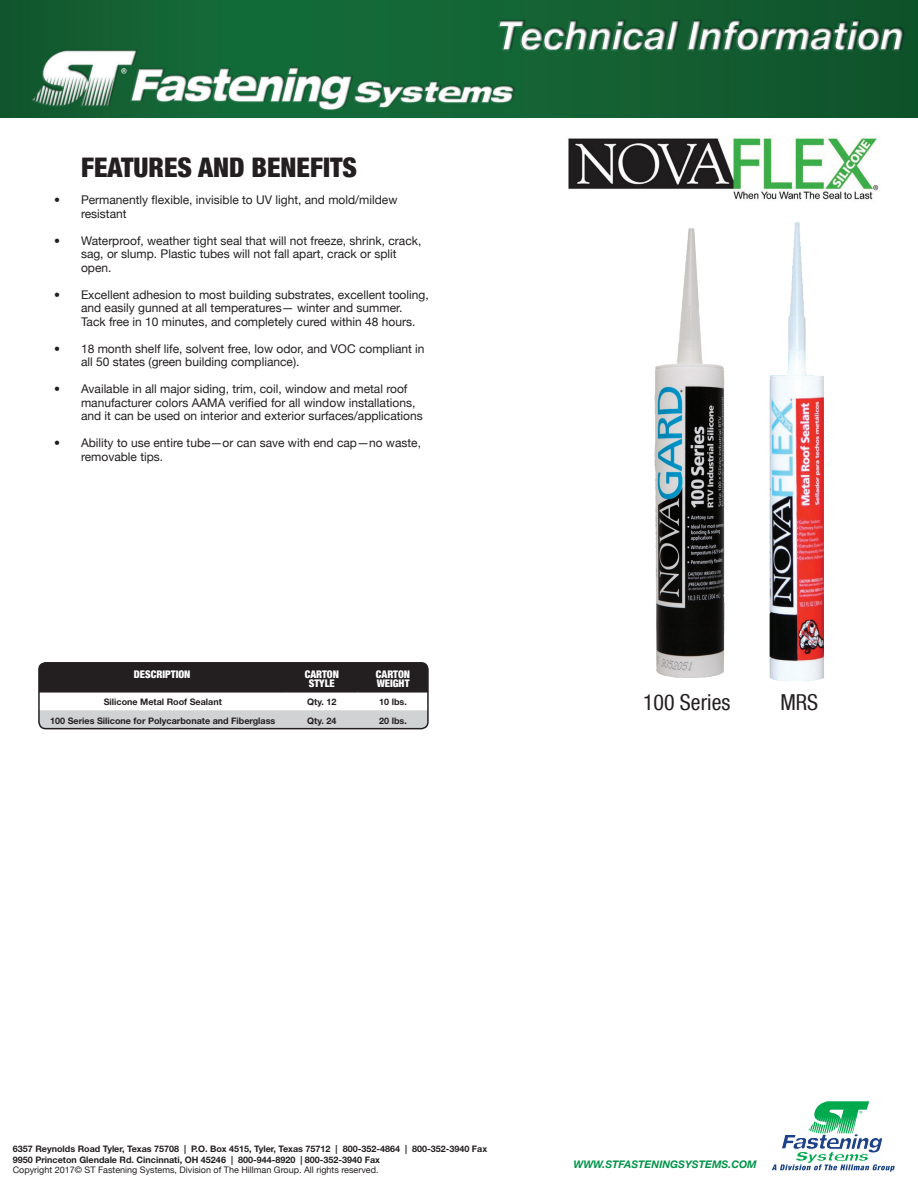
<style>
.page{position:relative;width:918px;height:1188px;background:#fff}
.page>*{position:absolute;margin:0;border:0;box-sizing:border-box;transform-origin:0 0}
.t1{font:900 condensed 27px "Helvetica Neue";color:#231f20}
.t2{font:condensed 21.9px "Helvetica Neue LT Com";color:#231f20}
.t3{font:12px/13.5px "Helvetica Neue";color:#231f20}
.t4{font:900 condensed 10.5px/9px "Helvetica Neue";color:#fff;text-align:center}
.t5{font:italic 700 10.5px "Helvetica Neue";color:#009549}
.t6{font:700 9px/10.5px "Helvetica Neue";color:#231f20}
.t7{font:9px "Helvetica Neue";color:#231f20}
</style>
<div class="page">
<img style="left:0;top:0;width:918px;height:118px">
<svg style="left:772px;top:1101px;width:123px;height:71px"></svg>
<img style="left:568px;top:134px;width:311px;height:66px">
<img style="left:769px;top:222px;width:55px;height:460px">
<img style="left:654px;top:228px;width:71px;height:450px">
<div style="left:39px;top:663px;width:389px;height:28px;background:#231f20"></div>
<div style="left:39px;top:710px;width:389px;height:19px;background:#d1d2d4"></div>
<hr style="left:39px;top:691px;width:247px;height:2px;background:#231f20">
<hr style="left:286px;top:691px;width:71px;height:2px;background:#231f20">
<hr style="left:357px;top:691px;width:71px;height:2px;background:#231f20">
<div style="left:38px;top:662px;width:391px;height:67px;border:2px solid #231f20;border-radius:7px"></div>
<h1 class="t1" style="left:81px;top:145px;width:277px">FEATURES AND BENEFITS</h1>
<p class="t3" style="left:81px;top:193px;width:318px;text-indent:-27px">• Permanently flexible, invisible to UV light, and mold/mildew resistant</p>
<p class="t3" style="left:81px;top:233px;width:342px;text-indent:-27px">• Waterproof, weather tight seal that will not freeze, shrink, crack, sag, or slump. Plastic tubes will not fall apart, crack or split open.</p>
<p class="t3" style="left:81px;top:287px;width:349px;text-indent:-27px">• Excellent adhesion to most building substrates, excellent tooling, and easily gunned at all temperatures— winter and summer.<br>Tack free in 10 minutes, and completely cured within 48 hours.</p>
<p class="t3" style="left:81px;top:341px;width:345px;text-indent:-27px">• 18 month shelf life, solvent free, low odor, and VOC compliant in all 50 states (green building compliance).</p>
<p class="t3" style="left:81px;top:382px;width:343px;text-indent:-27px">• Available in all major siding, trim, coil, window and metal roof manufacturer colors AAMA verified for all window installations, and it can be used on interior and exterior surfaces/applications</p>
<p class="t3" style="left:81px;top:436px;width:342px;text-indent:-27px">• Ability to use entire tube—or can save with end cap—no waste, removable tips.</p>
<p class="t4" style="left:134px;top:669px;width:58px">DESCRIPTION</p>
<p class="t4" style="left:305px;top:669px;width:36px">CARTON<br>STYLE</p>
<p class="t4" style="left:376px;top:669px;width:36px;text-align:left">CARTON<br>WEIGHT</p>
<p class="t6" style="left:104px;top:697px;width:120px">Silicone Metal Roof Sealant</p>
<p class="t6" style="left:307px;top:697px;width:31px">Qty. 12</p>
<p class="t6" style="left:379px;top:697px;width:29px">10 lbs.</p>
<p class="t6" style="left:50px;top:716px;width:227px">100 Series Silicone for Polycarbonate and Fiberglass</p>
<p class="t6" style="left:307px;top:716px;width:31px">Qty. 24</p>
<p class="t6" style="left:379px;top:716px;width:29px">20 lbs.</p>
<h2 class="t2" style="left:643px;top:689px;width:89px">100 Series</h2>
<h2 class="t2" style="left:780px;top:689px;width:39px">MRS</h2>
<p class="t6" style="left:13px;top:1144px;width:476px">6357 Reynolds Road Tyler, Texas 75708 | P.O. Box 4515, Tyler, Texas 75712 | 800-352-4864 | 800-352-3940 Fax<br>9950 Princeton Glendale Rd. Cincinnati, OH 45246 | 800-944-8920 | 800-352-3940 Fax</p>
<p class="t7" style="left:13px;top:1162px;width:367px">Copyright 2017© ST Fastening Systems, Division of The Hillman Group. All rights reserved.</p>
<p class="t5" style="left:573px;top:1156px;width:185px">WWW.STFASTENINGSYSTEMS.COM</p>
</div>
